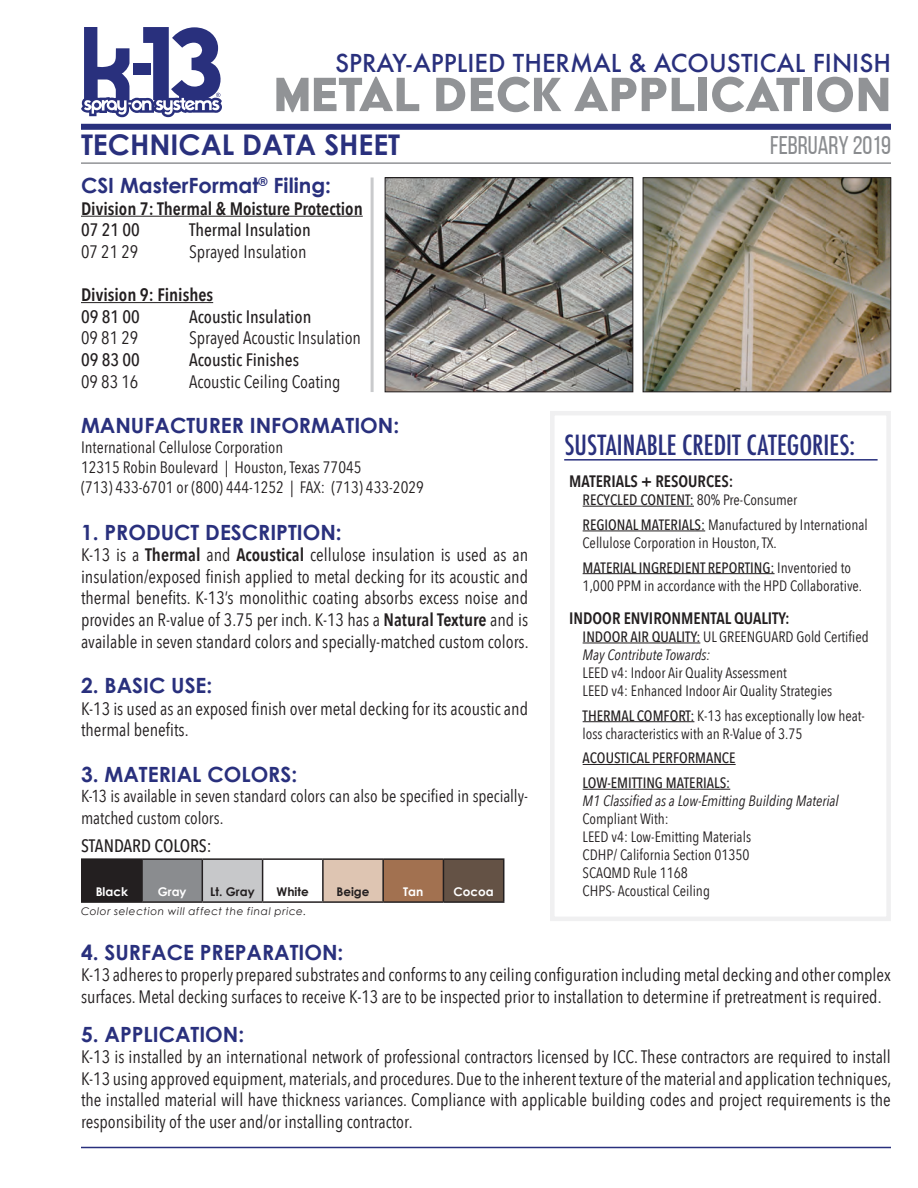
<style>
.page{position:relative;width:918px;height:1188px;background:#fff}
.page>*{position:absolute;margin:0;border:0;box-sizing:border-box;transform-origin:0 0}
.t1{font:55.5px "Acier BAT Text Solid";color:#919396}
.t2{font:700 28.5px "Century Gothic";color:#29307d}
.t3{font:500 condensed 27px "Futura";color:#29307d}
.t4{font:25.5px "Bebas Neue";color:#8a8c8f}
.t5{font:500 24px "Futura";color:#29307d}
.t6{font:700 21px "Century Gothic";color:#29307d}
.t7{font:18px/21.6px "Avenir Next Condensed";color:#231f20;text-align:justify}
.t8{font:500 18px "Avenir Next Condensed";color:#231f20}
.t9{font:600 18px "Avenir Next Condensed";color:#231f20}
.t10{font:17.25px/21.6px "Avenir Next Condensed";color:#231f20}
.t11{font:16.5px/19.8px "Avenir Next Condensed";color:#231f20}
.t12{font:600 16.5px "Avenir Next Condensed";color:#231f20}
.t13{font:15px/18px "Avenir Next Condensed";color:#231f20}
.t14{font:500 15px/24.8px "Avenir Next Condensed";color:#231f20}
.t15{font:italic 15px "Avenir Next Condensed";color:#231f20}
.t16{font:700 12px "Century Gothic";color:#fff}
.t17{font:700 12px "Century Gothic";color:#231f20}
.t18{font:italic 10.5px "Century Gothic";letter-spacing:.06em;color:#231f20}
.s1{font-weight:600}
.s2{font-weight:500}
.s3{font-style:italic}
</style>
<div class="page">
<svg style="left:81px;top:27px;width:141px;height:90px"></svg>
<div style="left:81px;top:124px;width:810px;height:6px;background:#29307d"></div>
<div style="left:82px;top:859px;width:60px;height:43px;background:#231f20"></div>
<div style="left:142px;top:859px;width:60px;height:43px;background:#8a8c8f"></div>
<div style="left:202px;top:859px;width:61px;height:43px;background:#c7c8ca"></div>
<div style="left:323px;top:859px;width:60px;height:43px;background:#dec5b2"></div>
<div style="left:383px;top:859px;width:60px;height:43px;background:#a27150"></div>
<div style="left:443px;top:859px;width:61px;height:43px;background:#645245"></div>
<hr style="left:81px;top:858px;width:61px;height:2px;background:#231f20">
<hr style="left:81px;top:860px;width:1px;height:41px;background:#231f20">
<hr style="left:142px;top:858px;width:60px;height:2px;background:#231f20">
<hr style="left:141px;top:860px;width:2px;height:41px;background:#231f20">
<hr style="left:202px;top:858px;width:61px;height:2px;background:#231f20">
<hr style="left:202px;top:860px;width:1px;height:41px;background:#231f20">
<hr style="left:263px;top:858px;width:60px;height:2px;background:#231f20">
<hr style="left:262px;top:860px;width:1px;height:41px;background:#231f20">
<hr style="left:323px;top:858px;width:60px;height:2px;background:#231f20">
<hr style="left:322px;top:860px;width:2px;height:41px;background:#231f20">
<hr style="left:383px;top:858px;width:60px;height:2px;background:#231f20">
<hr style="left:382px;top:860px;width:2px;height:41px;background:#231f20">
<hr style="left:443px;top:858px;width:61px;height:2px;background:#231f20">
<hr style="left:443px;top:860px;width:1px;height:41px;background:#231f20">
<hr style="left:503px;top:860px;width:1px;height:41px;background:#231f20">
<hr style="left:81px;top:901px;width:61px;height:2px;background:#231f20">
<hr style="left:142px;top:901px;width:60px;height:2px;background:#231f20">
<hr style="left:202px;top:901px;width:61px;height:2px;background:#231f20">
<hr style="left:263px;top:901px;width:60px;height:2px;background:#231f20">
<hr style="left:323px;top:901px;width:60px;height:2px;background:#231f20">
<hr style="left:383px;top:901px;width:60px;height:2px;background:#231f20">
<hr style="left:443px;top:901px;width:61px;height:2px;background:#231f20">
<hr style="left:371px;top:178px;width:3px;height:214px;background:#c9cacc">
<hr style="left:81px;top:162px;width:810px;height:2px;background:#919396">
<hr style="left:81px;top:216px;width:282px;height:1px;background:#231f20">
<hr style="left:81px;top:302px;width:132px;height:1px;background:#231f20">
<img style="left:387px;top:180px;width:244px;height:210px">
<div style="left:385px;top:178px;width:248px;height:214px;border:1px solid #231f20"></div>
<img style="left:645px;top:180px;width:244px;height:210px">
<div style="left:643px;top:178px;width:248px;height:214px;border:1px solid #231f20"></div>
<div style="left:550px;top:411px;width:341px;height:510px;border:4px solid #f0f0f1"></div>
<hr style="left:583px;top:506px;width:111px;height:1px;background:#231f20">
<hr style="left:583px;top:531px;width:122px;height:1px;background:#231f20">
<hr style="left:583px;top:573px;width:192px;height:1px;background:#231f20">
<hr style="left:583px;top:643px;width:117px;height:1px;background:#231f20">
<hr style="left:583px;top:721px;width:111px;height:1px;background:#231f20">
<hr style="left:583px;top:764px;width:153px;height:1px;background:#231f20">
<hr style="left:583px;top:789px;width:147px;height:1px;background:#231f20">
<hr style="left:81px;top:1147px;width:810px;height:1px;background:#29307d">
<hr style="left:564px;top:459px;width:314px;height:2px;background:#29307d">
<h3 class="t5" style="left:335px;top:46px;width:557px">SPRAY-APPLIED THERMAL &amp; ACOUSTICAL FINISH</h3>
<h1 class="t1" style="left:274px;top:65px;width:619px">METAL DECK APPLICATION</h1>
<h2 class="t2" style="left:81px;top:127px;width:321px">TECHNICAL DATA SHEET</h2>
<p class="t6" style="left:81px;top:172px;width:252px">CSI MasterFormat<sup>®</sup> Filing:</p>
<p class="t9" style="left:81px;top:193px;width:283px">Division 7: Thermal &amp; Moisture Protection</p>
<p class="t8" style="left:81px;top:219px;width:60px">07 21 00</p>
<p class="t8" style="left:189px;top:219px;width:123px">Thermal Insulation</p>
<p class="t7" style="left:81px;top:240px;width:59px">07 21 29</p>
<p class="t7" style="left:189px;top:240px;width:119px">Sprayed Insulation</p>
<p class="t9" style="left:81px;top:279px;width:134px">Division 9: Finishes</p>
<p class="t8" style="left:81px;top:306px;width:60px">09 81 00</p>
<p class="t8" style="left:189px;top:306px;width:124px">Acoustic Insulation</p>
<p class="t7" style="left:81px;top:327px;width:59px">09 81 29</p>
<p class="t7" style="left:189px;top:327px;width:174px">Sprayed Acoustic Insulation</p>
<p class="t8" style="left:81px;top:349px;width:60px">09 83 00</p>
<p class="t8" style="left:189px;top:349px;width:112px">Acoustic Finishes</p>
<p class="t7" style="left:81px;top:370px;width:59px">09 83 16</p>
<p class="t7" style="left:189px;top:370px;width:153px">Acoustic Ceiling Coating</p>
<h3 class="t4" style="left:770px;top:132px;width:122px">FEBRUARY 2019</h3>
<p class="t6" style="left:81px;top:413px;width:320px">MANUFACTURER INFORMATION:</p>
<p class="t11" style="left:81px;top:437px;width:344px">International Cellulose Corporation<br>12315 Robin Boulevard | Houston, Texas 77045<br>(713) 433-6701 or (800) 444-1252 | FAX: (713) 433-2029</p>
<p class="t6" style="left:81px;top:519px;width:262px">1. PRODUCT DESCRIPTION:</p>
<p class="t7" style="left:81px;top:543px;width:449px">K-13 is a <span class="s1">Thermal</span> and <span class="s1">Acoustical</span> cellulose insulation is used as an insulation/exposed finish applied to metal decking for its acoustic and thermal benefits. K-13’s monolithic coating absorbs excess noise and provides an R-value of 3.75 per inch. K-13 has a <span class="s1">Natural Texture</span> and is available in seven standard colors and specially-matched custom colors.</p>
<p class="t6" style="left:81px;top:672px;width:133px">2. BASIC USE:</p>
<p class="t7" style="left:81px;top:697px;width:449px">K-13 is used as an exposed finish over metal decking for its acoustic and thermal benefits.</p>
<p class="t6" style="left:81px;top:761px;width:218px">3. MATERIAL COLORS:</p>
<p class="t10" style="left:81px;top:785px;width:449px">K-13 is available in seven standard colors can also be specified in specially&shy;matched custom colors.</p>
<p class="t8" style="left:81px;top:835px;width:132px">STANDARD COLORS:</p>
<p class="t16" style="left:96px;top:884px;width:34px">Black</p>
<p class="t16" style="left:158px;top:884px;width:30px">Gray</p>
<p class="t17" style="left:210px;top:884px;width:46px">Lt. Gray</p>
<p class="t17" style="left:277px;top:884px;width:34px">White</p>
<p class="t17" style="left:336px;top:884px;width:35px">Beige</p>
<p class="t16" style="left:403px;top:884px;width:22px">Tan</p>
<p class="t16" style="left:453px;top:884px;width:42px">Cocoa</p>
<p class="t18" style="left:81px;top:905px;width:227px">Color selection will affect the final price.</p>
<h3 class="t3" style="left:564px;top:427px;width:292px">SUSTAINABLE CREDIT CATEGORIES:</h3>
<p class="t12" style="left:569px;top:467px;width:166px">MATERIALS + RESOURCES:</p>
<p class="t13" style="left:583px;top:487px;width:287px;line-height:24.8px"><span class="s2">RECYCLED CONTENT:</span> 80% Pre-Consumer<br><span class="s2">REGIONAL MATERIALS:</span> Manufactured by International</p>
<p class="t13" style="left:583px;top:529px;width:270px;line-height:24.8px">Cellulose Corporation in Houston, TX.<br><span class="s2">MATERIAL INGREDIENT REPORTING:</span> Inventoried to</p>
<p class="t13" style="left:583px;top:576px;width:281px">1,000 PPM in accordance with the HPD Collaborative.</p>
<p class="t12" style="left:569px;top:604px;width:222px">INDOOR ENVIRONMENTAL QUALITY:</p>
<p class="t13" style="left:583px;top:627px;width:288px"><span class="s2">INDOOR AIR QUALITY:</span> UL GREENGUARD Gold Certified<br><span class="s3">May Contribute Towards:</span></p>
<p class="t13" style="left:583px;top:663px;width:251px">LEED v4: Indoor Air Quality Assessment<br>LEED v4: Enhanced Indoor Air Quality Strategies</p>
<p class="t13" style="left:583px;top:706px;width:284px"><span class="s2">THERMAL COMFORT:</span> K-13 has exceptionally low heat&shy;loss characteristics with an R-Value of 3.75</p>
<p class="t14" style="left:583px;top:746px;width:154px">ACOUSTICAL PERFORMANCE<br>LOW-EMITTING MATERIALS:</p>
<p class="t15" style="left:583px;top:792px;width:258px">M1 Classified as a Low-Emitting Building Material</p>
<p class="t13" style="left:583px;top:809px;width:170px">Compliant With:<br>LEED v4: Low-Emitting Materials<br>CDHP/ California Section 01350<br>SCAQMD Rule 1168<br>CHPS- Acoustical Ceiling</p>
<p class="t6" style="left:81px;top:939px;width:264px">4. SURFACE PREPARATION:</p>
<p class="t7" style="left:81px;top:963px;width:811px">K-13 adheres to properly prepared substrates and conforms to any ceiling configuration including metal decking and other complex surfaces. Metal decking surfaces to receive K-13 are to be inspected prior to installation to determine if pretreatment is required.</p>
<p class="t6" style="left:81px;top:1021px;width:165px">5. APPLICATION:</p>
<p class="t7" style="left:81px;top:1045px;width:812px">K-13 is installed by an international network of professional contractors licensed by ICC. These contractors are required to install K-13 using approved equipment, materials, and procedures. Due to the inherent texture of the material and application techniques, the installed material will have thickness variances. Compliance with applicable building codes and project requirements is the responsibility of the user and/or installing contractor.</p>
</div>
